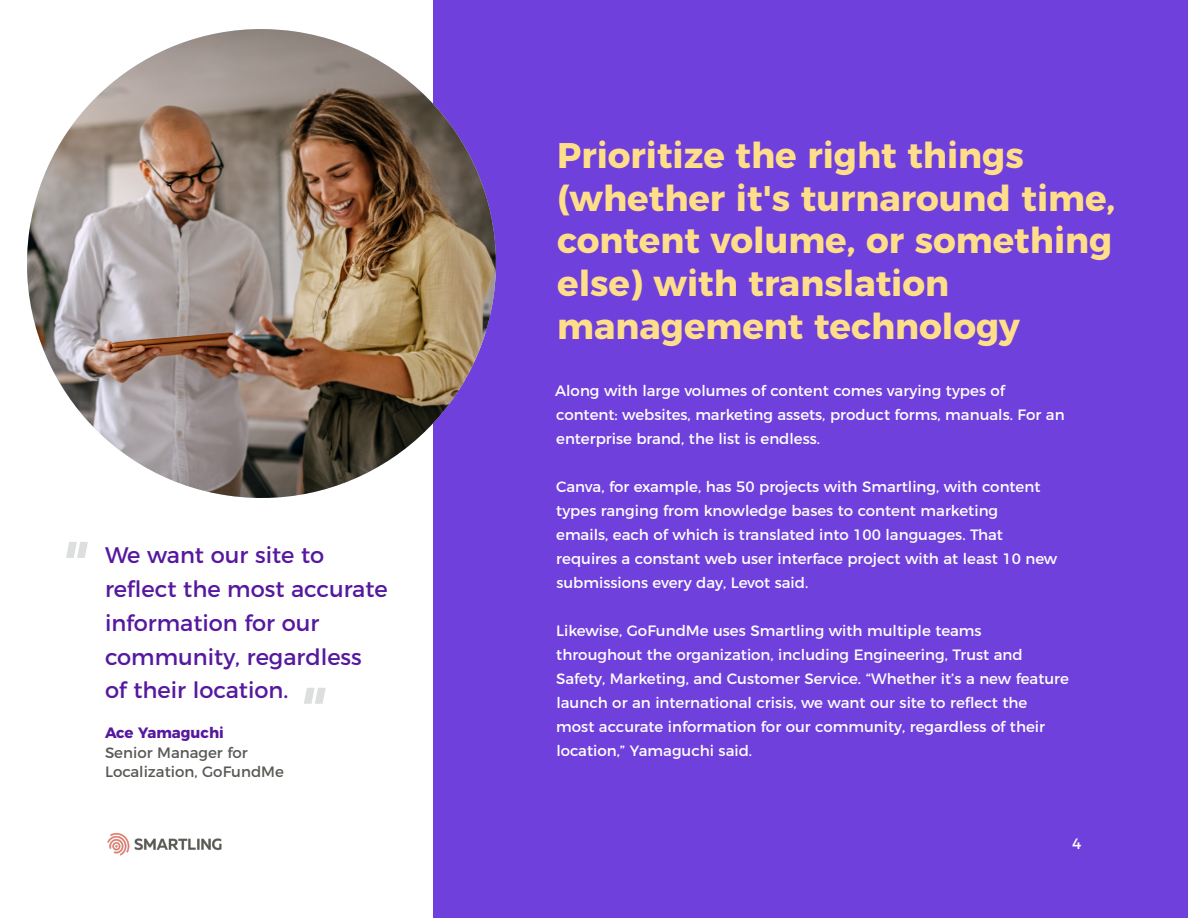
<style>
.page{position:relative;width:1188px;height:918px;background:#fff}
.page>*{position:absolute;margin:0;border:0;box-sizing:border-box;transform-origin:0 0}
.t1{font:italic 700 57.6px "Montserrat";color:#dddfdf}
.t2{font:700 35.55px/42.8px "Montserrat";color:#ffde8a}
.t3{font:22.5px/33.8px "Montserrat";color:#56189e}
.t4{font:15px/24px "Montserrat";color:#fff}
.t5{font:15px/19.5px "Montserrat";color:#595a55}
.t6{font:700 15px "Montserrat";color:#56189e}
</style>
<div class="page">
<div style="left:434px;top:0;width:754px;height:918px;background:#7040dc"></div>
<img style="left:27px;top:29px;width:469px;height:484px">
<img style="left:107px;top:833px;width:115px;height:23px">
<h1 class="t1" style="left:61px;top:516px;width:27px">"</h1>
<h3 class="t3" style="left:105px;top:537px;width:284px">We want our site to reflect the most accurate information for our community, regardless of their location.</h3>
<p class="t6" style="left:105px;top:720px;width:120px">Ace Yamaguchi</p>
<p class="t5" style="left:105px;top:741px;width:180px">Senior Manager for<br>Localization, GoFundMe</p>
<h1 class="t1" style="left:299px;top:662px;width:27px">"</h1>
<h2 class="t2" style="left:557px;top:131px;width:560px">Prioritize the right things (whether it's turnaround time, content volume, or something else) with translation management technology</h2>
<p class="t4" style="left:555px;top:377px;width:511px">Along with large volumes of content comes varying types of content: websites, marketing assets, product forms, manuals. For an enterprise brand, the list is endless.</p>
<p class="t4" style="left:556px;top:473px;width:503px">Canva, for example, has 50 projects with Smartling, with content types ranging from knowledge bases to content marketing<br>emails, each of which is translated into 100 languages. That requires a constant web user interface project with at least 10 new submissions every day, Levot said.</p>
<p class="t4" style="left:556px;top:617px;width:514px">Likewise, GoFundMe uses Smartling with multiple teams throughout the organization, including Engineering, Trust and Safety, Marketing, and Customer Service. “Whether it’s a new feature launch or an international crisis, we want our site to reflect the most accurate information for our community, regardless of their location,” Yamaguchi said.</p>
<p class="t4" style="left:1072px;top:830px;width:11px">4</p>
</div>
